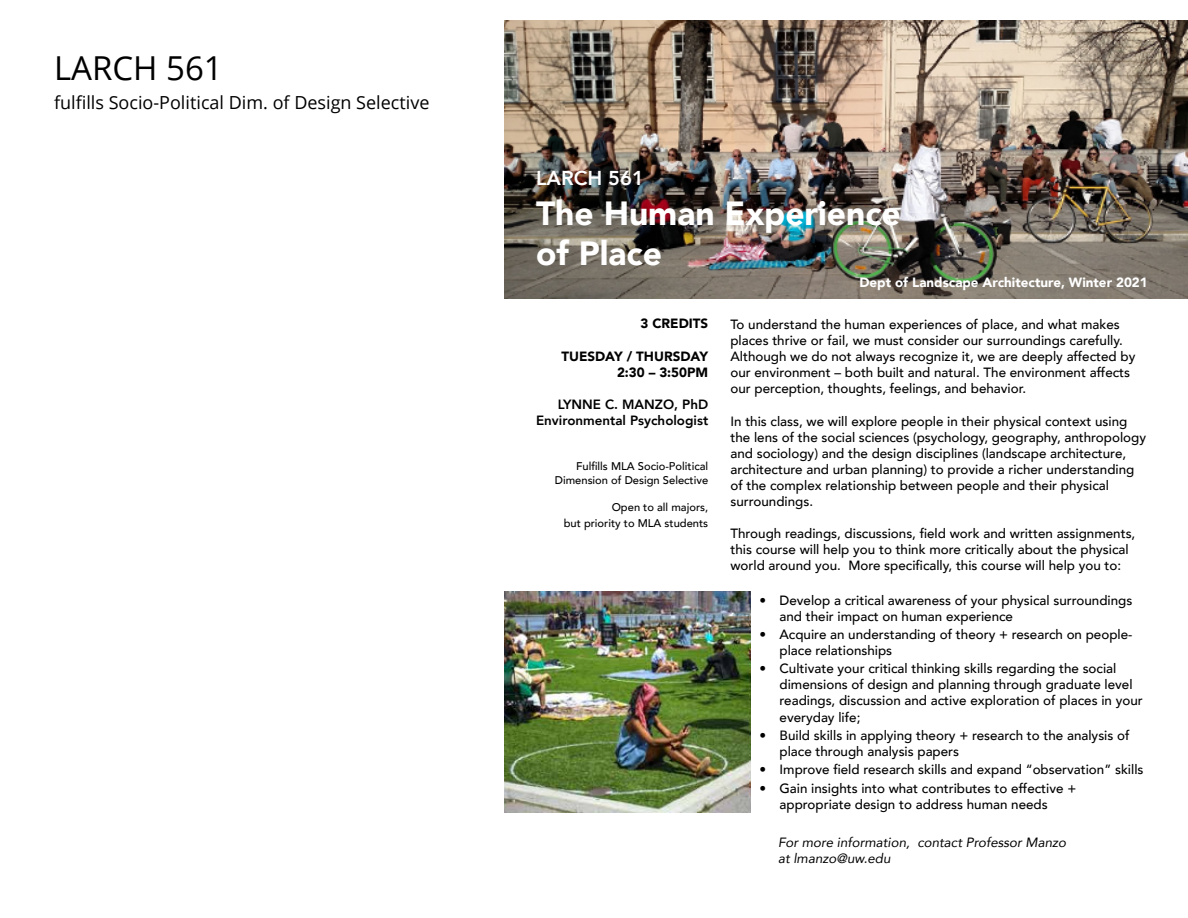
<style>
.page{position:relative;width:1188px;height:918px;background:#fff}
.page>*{position:absolute;margin:0;border:0;box-sizing:border-box;transform-origin:0 0}
.t1{font:900 33.45px/40.2px "Avenir";color:#fff}
.t2{font:33px "Open Sans";color:#000}
.t3{font:800 20.1px "Avenir";color:#fff}
.t4{font:18px "Open Sans";color:#000}
.t5{font:500 13.35px/16px "Avenir";color:#000}
.t6{font:italic 13.35px/16px "Avenir";color:#000}
.t7{font:800 13.35px/16px "Avenir";color:#000;text-align:right}
.t8{font:900 13.35px "Avenir";color:#fff}
.t9{font:900 13.35px/16px "Avenir";color:#000;text-align:right}
.t10{font:500 11.1px/13.4px "Avenir";color:#000;text-align:right}
</style>
<div class="page">
<img style="left:505px;top:21px;width:683px;height:277px">
<img style="left:505px;top:592px;width:246px;height:220px">
<h2 class="t2" style="left:54px;top:46px;width:170px">LARCH 561</h2>
<h3 class="t4" style="left:54px;top:90px;width:377px">fulfills Socio-Political Dim. of Design Selective</h3>
<h3 class="t3" style="left:536px;top:162px;width:109px">LARCH 561</h3>
<h1 class="t1" style="left:536px;top:193px;width:366px">The Human Experience of Place</h1>
<p class="t8" style="left:859px;top:271px;width:290px">Dept of Landscape Architecture, Winter 2021</p>
<p class="t9" style="left:641px;top:315px;width:69px">3 CREDITS</p>
<p class="t9" style="left:561px;top:348px;width:148px">TUESDAY / THURSDAY<br>2:30 – 3:50PM</p>
<p class="t7" style="left:536px;top:396px;width:174px">LYNNE C. MANZO, PhD<br>Environmental Psychologist</p>
<p class="t10" style="left:555px;top:459px;width:155px">Fulfills MLA Socio-Political<br>Dimension of Design Selective</p>
<p class="t10" style="left:564px;top:498px;width:146px;line-height:16px">Open to all majors,<br>but priority to MLA students</p>
<p class="t5" style="left:730px;top:316px;width:406px">To understand the human experiences of place, and what makes places thrive or fail, we must consider our surroundings carefully.<br>Although we do not always recognize it, we are deeply affected by our environment – both built and natural. The environment affects our perception, thoughts, feelings, and behavior.</p>
<p class="t5" style="left:730px;top:412px;width:417px">In this class, we will explore people in their physical context using the lens of the social sciences (psychology, geography, anthropology and sociology) and the design disciplines (landscape architecture, architecture and urban planning) to provide a richer understanding of the complex relationship between people and their physical surroundings.</p>
<p class="t5" style="left:730px;top:525px;width:406px">Through readings, discussions, field work and written assignments, this course will help you to think more critically about the physical world around you. More specifically, this course will help you to:</p>
<p class="t5" style="left:780px;top:591px;width:354px;text-indent:-20px">• Develop a critical awareness of your physical surroundings and their impact on human experience</p>
<p class="t5" style="left:780px;top:626px;width:354px;text-indent:-20px">• Acquire an understanding of theory + research on people&shy;place relationships</p>
<p class="t5" style="left:780px;top:660px;width:365px;text-indent:-20px">• Cultivate your critical thinking skills regarding the social dimensions of design and planning through graduate level readings, discussion and active exploration of places in your everyday life;</p>
<p class="t5" style="left:780px;top:726px;width:352px;text-indent:-20px">• Build skills in applying theory + research to the analysis of place through analysis papers</p>
<p class="t5" style="left:759px;top:761px;width:386px">• Improve field research skills and expand “observation” skills</p>
<p class="t5" style="left:780px;top:779px;width:298px;text-indent:-20px">• Gain insights into what contributes to effective + appropriate design to address human needs</p>
<p class="t6" style="left:778px;top:834px;width:290px">For more information, contact Professor Manzo at lmanzo@uw.edu</p>
</div>
